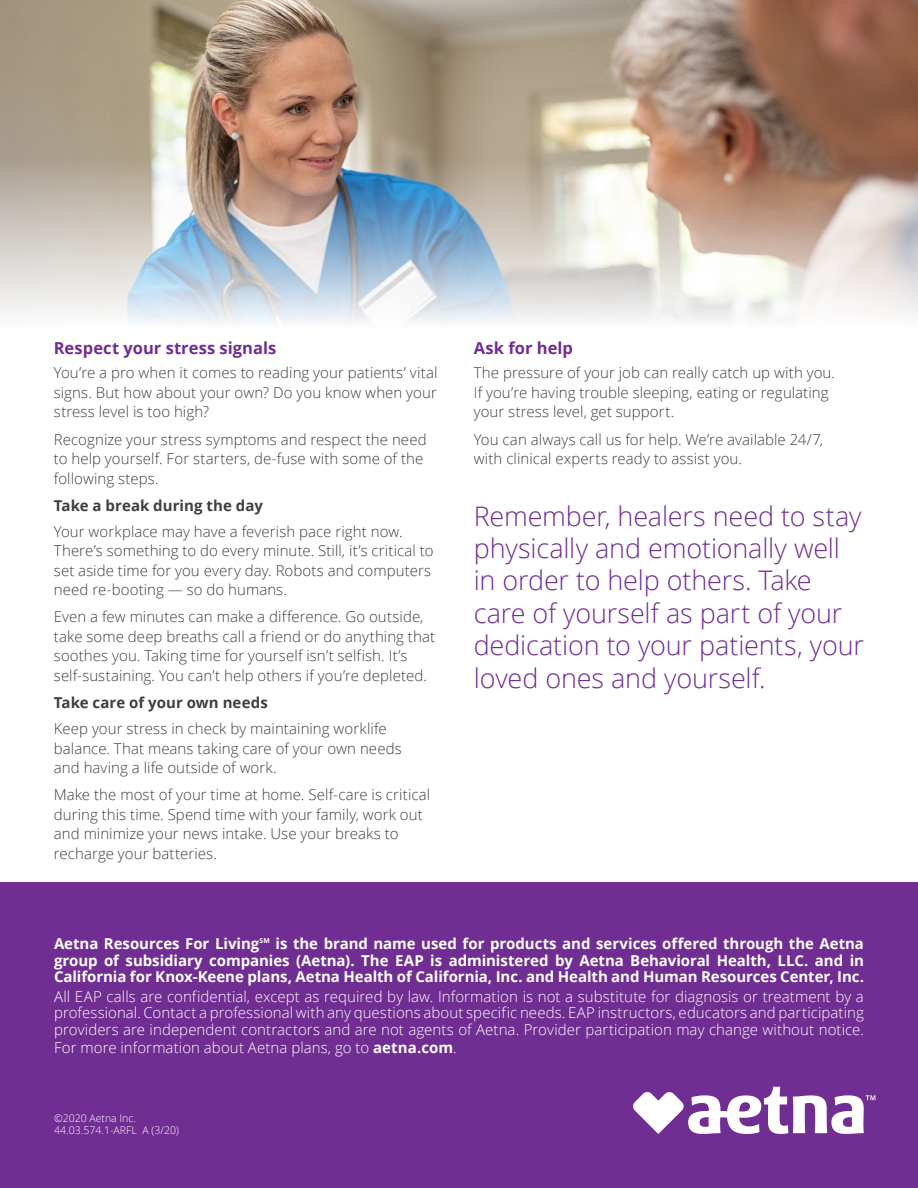
<style>
.page{position:relative;width:918px;height:1188px;background:#fff}
.page>*{position:absolute;margin:0;border:0;box-sizing:border-box;transform-origin:0 0}
.Callout{font:300 27px/32.4px "Open Sans";letter-spacing:-.005em;color:#702d92}
.Body_headline{font:700 16.5px "Open Sans";letter-spacing:.005em;color:#702d92}
.Body{font:300 15px/19.5px "Open Sans";letter-spacing:.005em;color:#3e3e3f}
._12a-_Aetna_is_the_b{font:300 15px/16.5px "Open Sans";letter-spacing:.005em;color:#fff;text-align:justify}
._12a-_Aetna_is_the_b-2{font:700 15px/16.5px "Open Sans";letter-spacing:-.005em;color:#fff;text-align:justify}
.Body_subhead{font:700 15px "Open Sans";letter-spacing:.005em;color:#3e3e3f}
._12a-_Aetna_is_the_b-3{font:300 10.5px/12px "Open Sans";color:#fff}
._12a-_Aetna_is_the_b-4{font:700 6.75px "Open Sans";color:#fff}
.s1{font-weight:700}
</style>
<div class="page">
<div style="left:0;top:882px;width:918px;height:306px;background:#702d92"></div>
<svg style="left:633px;top:1087px;width:242px;height:47px"></svg>
<img style="left:0;top:0;width:918px;height:322px">
<h2 class="Body_headline" style="left:54px;top:336px;width:224px">Respect your stress signals</h2>
<p class="Body" style="left:54px;top:363px;width:385px;text-align:justify">You’re a pro when it comes to reading your patients’ vital signs. But how about your own? Do you know when your stress level is too high?</p>
<p class="Body" style="left:54px;top:429px;width:374px">Recognize your stress symptoms and respect the need to help yourself. For starters, de-fuse with some of the following steps.</p>
<h3 class="Body_subhead" style="left:54px;top:495px;width:211px">Take a break during the day</h3>
<p class="Body" style="left:54px;top:521px;width:381px">Your workplace may have a feverish pace right now.<br>There’s something to do every minute. Still, it’s critical to set aside time for you every day. Robots and computers need re-booting — so do humans.</p>
<p class="Body" style="left:54px;top:607px;width:383px">Even a few minutes can make a difference. Go outside, take some deep breaths call a friend or do anything that soothes you. Taking time for yourself isn’t selfish. It’s self-sustaining. You can’t help others if you’re depleted.</p>
<h3 class="Body_subhead" style="left:54px;top:692px;width:216px">Take care of your own needs</h3>
<p class="Body" style="left:54px;top:719px;width:349px">Keep your stress in check by maintaining worklife balance. That means taking care of your own needs and having a life outside of work.</p>
<p class="Body" style="left:54px;top:785px;width:378px">Make the most of your time at home. Self-care is critical during this time. Spend time with your family, work out and minimize your news intake. Use your breaks to recharge your batteries.</p>
<h2 class="Body_headline" style="left:474px;top:336px;width:101px">Ask for help</h2>
<p class="Body" style="left:474px;top:363px;width:363px">The pressure of your job can really catch up with you.<br>If you’re having trouble sleeping, eating or regulating your stress level, get support.</p>
<p class="Body" style="left:474px;top:429px;width:351px">You can always call us for help. We’re available 24/7, with clinical experts ready to assist you.</p>
<p class="Callout" style="left:474px;top:499px;width:392px">Remember, healers need to stay physically and emotionally well in order to help others. Take care of yourself as part of your dedication to your patients, your loved ones and yourself.</p>
<p class="_12a-_Aetna_is_the_b-2" style="left:54px;top:935px;width:812px;text-indent:221px">is the brand name used for products and services offered through the Aetna group of subsidiary companies (Aetna). The EAP is administered by Aetna Behavioral Health, LLC. and in California for Knox-Keene plans, Aetna Health of California, Inc. and Health and Human Resources Center, Inc.</p>
<p class="_12a-_Aetna_is_the_b" style="left:54px;top:988px;width:811px">All EAP calls are confidential, except as required by law. Information is not a substitute for diagnosis or treatment by a professional. Contact a professional with any questions about specific needs. EAP instructors, educators and participating providers are independent contractors and are not agents of Aetna. Provider participation may change without notice.</p>
<p class="_12a-_Aetna_is_the_b" style="left:54px;top:1039px;width:404px">For more information about Aetna plans, go to <span class="s1">aetna.com</span>.</p>
<p class="_12a-_Aetna_is_the_b-2" style="left:54px;top:935px;width:207px">Aetna Resources For Living</p>
<p class="_12a-_Aetna_is_the_b-4" style="left:260px;top:936px;width:12px">SM</p>
<p class="_12a-_Aetna_is_the_b-3" style="left:54px;top:1112px;width:127px">©2020 Aetna Inc.<br>44.03.574.1-ARFL A (3/20)</p>
</div>
